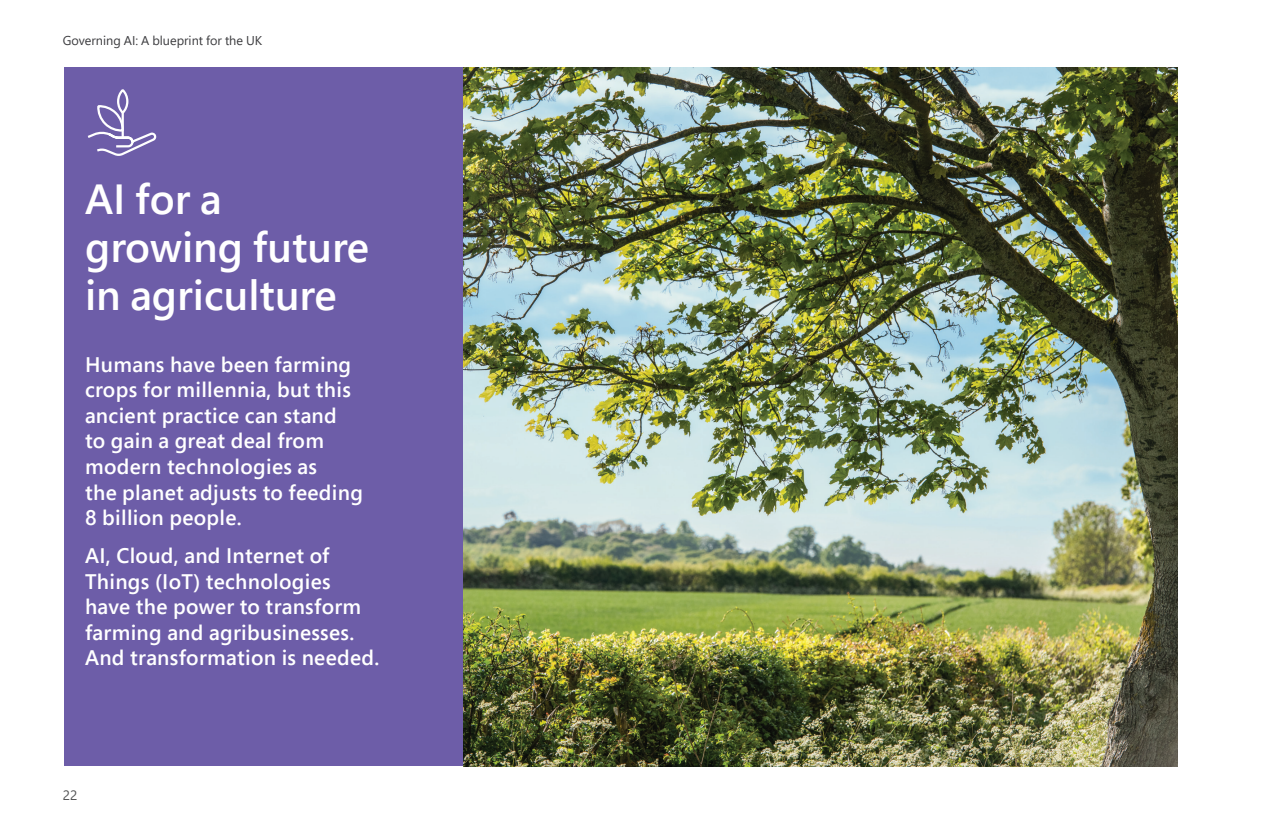
<style>
.page{position:relative;width:1263px;height:830px;background:#fff}
.page>*{position:absolute;margin:0;border:0;box-sizing:border-box;transform-origin:0 0}
.MS_AI_HEADLINE_28pt{font:600 42px/48px "Segoe Pro";color:#fff}
.MS_AI_SUBHEAD_12pt{font:600 21px/25.5px "Segoe Pro";letter-spacing:.015em;color:#fff}
.t1{font:13.5px "Segoe Pro";color:#515253}
.t2{font:12.75px "Segoe Pro";color:#3b3b3e}
</style>
<div class="page">
<div style="left:64px;top:68px;width:399px;height:697px;background:#6d5da8"></div>
<svg style="left:87px;top:104px;width:70px;height:52px"></svg>
<div style="left:117px;top:89px;width:11px;height:25px;border:2px solid #fff;border-radius:50%"></div>
<img style="left:463px;top:68px;width:715px;height:697px">
<p class="t2" style="left:63px;top:32px;width:201px">Governing AI: A blueprint for the UK</p>
<h3 class="MS_AI_HEADLINE_28pt" style="left:85px;top:174px;width:286px">AI for a growing future in agriculture</h3>
<h4 class="MS_AI_SUBHEAD_12pt" style="left:85px;top:351px;width:280px">Humans have been farming crops for millennia, but this ancient practice can stand<br>to gain a great deal from modern technologies as<br>the planet adjusts to feeding<br>8 billion people.</h4>
<h4 class="MS_AI_SUBHEAD_12pt" style="left:85px;top:542px;width:296px">AI, Cloud, and Internet of<br>Things (IoT) technologies have the power to transform farming and agribusinesses.<br>And transformation is needed.</h4>
<p class="t1" style="left:63px;top:785px;width:16px">22</p>
</div>
